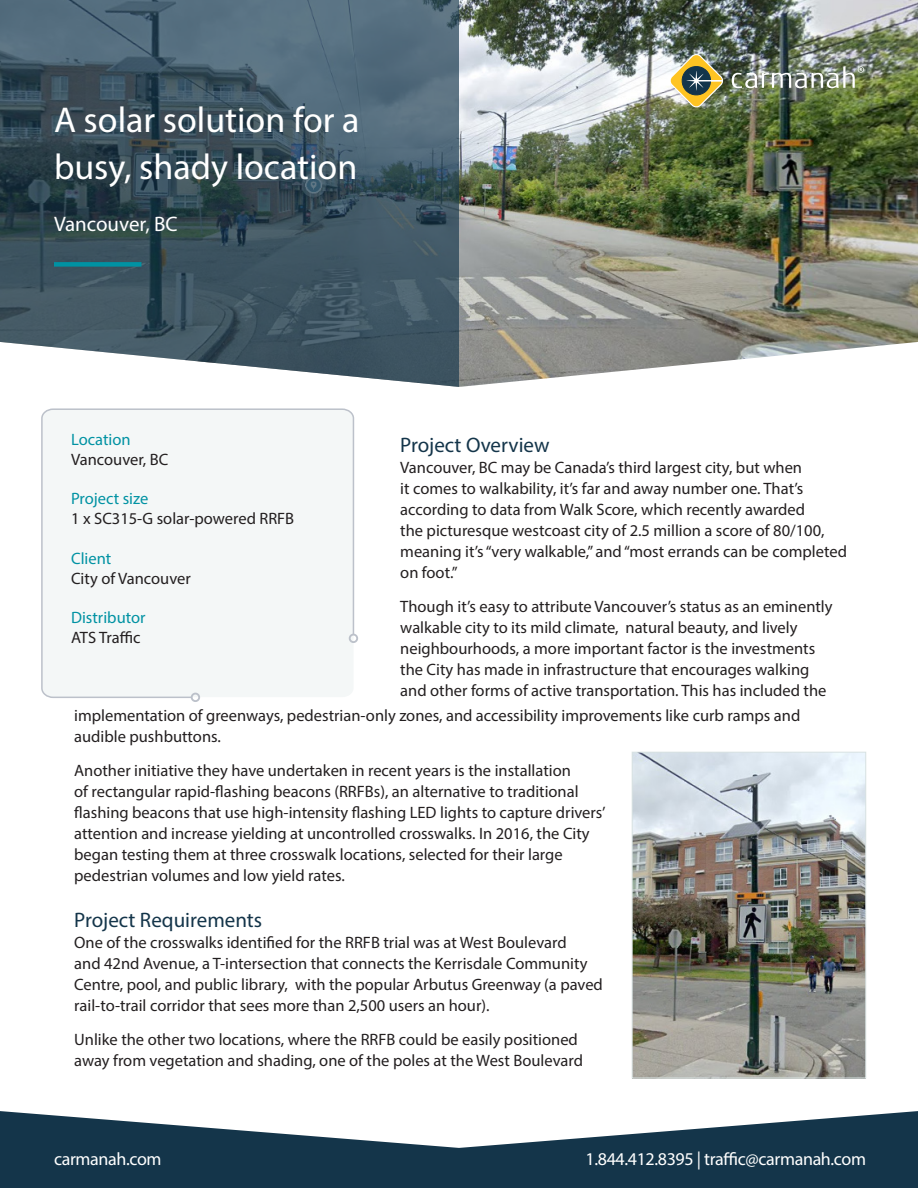
<style>
.page{position:relative;width:918px;height:1188px;background:#fff}
.page>*{position:absolute;margin:0;border:0;box-sizing:border-box;transform-origin:0 0}
.Spec_sheet_title{font:36px/46.8px "Myriad Pro";color:#fff}
.Case_study_H2{font:21px "Myriad Pro";color:#14354a}
.Spec_sheet_subtitle{font:21px "Myriad Pro";color:#fff}
.t1{font:18px "Myriad Pro";letter-spacing:-.02em;color:#fff}
.Case_study_body{font:16.5px/21px "Myriad Pro";color:#231f20}
.Problem-oriented_fea{font:16.5px "Myriad Pro";color:#231f20}
.Problem-oriented_fea-2{font:16.5px "Myriad Pro";color:#0092a3}
</style>
<div class="page">
<svg style="left:0;top:1111px;width:918px;height:77px;fill:#14354a"></svg>
<img style="left:459px;top:0;width:459px;height:387px">
<svg style="left:0;top:0;width:459px;height:387px;background:#4b616d"></svg>
<div style="left:54px;top:262px;width:87px;height:5px;background:#0092a3"></div>
<div style="left:669px;top:54px;width:202px;height:61px;background:#231f20;opacity:.18"></div>
<svg style="left:670px;top:54px;width:54px;height:53px;background:#9e996a"></svg>
<img style="left:732px;top:66px;width:132px;height:22px">
<div style="left:41px;top:408px;width:314px;height:291px;background:#f4f7f7"></div>
<div style="left:349px;top:634px;width:9px;height:9px;border:2px solid #bcc1ca;border-radius:50%"></div>
<div style="left:191px;top:693px;width:9px;height:9px;border:2px solid #bcc1ca;border-radius:50%"></div>
<img style="left:634px;top:754px;width:230px;height:322px">
<div style="left:632px;top:752px;width:234px;height:326px;border:1px solid #d8e2e2"></div>
<p class="Spec_sheet_title" style="left:54px;top:96px;width:307px">A solar solution for a busy, shady location</p>
<p class="Spec_sheet_subtitle" style="left:54px;top:211px;width:125px">Vancouver, BC</p>
<p class="Problem-oriented_fea-2" style="left:71px;top:429px;width:61px">Location</p>
<p class="Problem-oriented_fea" style="left:71px;top:449px;width:99px">Vancouver, BC</p>
<p class="Problem-oriented_fea-2" style="left:71px;top:489px;width:79px">Project size</p>
<p class="Problem-oriented_fea" style="left:71px;top:508px;width:225px">1 x SC315-G solar-powered RRFB</p>
<p class="Problem-oriented_fea-2" style="left:71px;top:548px;width:42px">Client</p>
<p class="Problem-oriented_fea" style="left:71px;top:568px;width:121px">City of Vancouver</p>
<p class="Problem-oriented_fea-2" style="left:71px;top:607px;width:76px">Distributor</p>
<p class="Problem-oriented_fea" style="left:71px;top:627px;width:71px">ATS Traffic</p>
<p class="Case_study_H2" style="left:400px;top:432px;width:151px">Project Overview</p>
<p class="Case_study_body" style="left:400px;top:457px;width:448px">Vancouver, BC may be Canada’s third largest city, but when<br>it comes to walkability, it’s far and away number one. That’s according to data from Walk Score, which recently awarded<br>the picturesque westcoast city of 2.5 million a score of 80/100, meaning it’s “very walkable,” and “most errands can be completed on foot.”</p>
<p class="Case_study_body" style="left:400px;top:596px;width:434px">Though it’s easy to attribute Vancouver’s status as an eminently walkable city to its mild climate, natural beauty, and lively neighbourhoods, a more important factor is the investments the City has made in infrastructure that encourages walking and other forms of active transportation. This has included the</p>
<p class="Case_study_body" style="left:74px;top:704px;width:728px">implementation of greenways, pedestrian-only zones, and accessibility improvements like curb ramps and audible pushbuttons.</p>
<p class="Case_study_body" style="left:74px;top:760px;width:533px">Another initiative they have undertaken in recent years is the installation<br>of rectangular rapid-flashing beacons (RRFBs), an alternative to traditional flashing beacons that use high-intensity flashing LED lights to capture drivers’ attention and increase yielding at uncontrolled crosswalks. In 2016, the City began testing them at three crosswalk locations, selected for their large pedestrian volumes and low yield rates.</p>
<p class="Case_study_H2" style="left:74px;top:907px;width:189px">Project Requirements</p>
<p class="Case_study_body" style="left:74px;top:931px;width:530px">One of the crosswalks identified for the RRFB trial was at West Boulevard<br>and 42nd Avenue, a T-intersection that connects the Kerrisdale Community Centre, pool, and public library, with the popular Arbutus Greenway (a paved rail-to-trail corridor that sees more than 2,500 users an hour).</p>
<p class="Case_study_body" style="left:74px;top:1029px;width:510px">Unlike the other two locations, where the RRFB could be easily positioned away from vegetation and shading, one of the poles at the West Boulevard</p>
<p class="t1" style="left:54px;top:1148px;width:109px">carmanah.com</p>
<p class="t1" style="left:586px;top:1148px;width:282px">1.844.412.8395 | traffic@carmanah.com</p>
</div>
